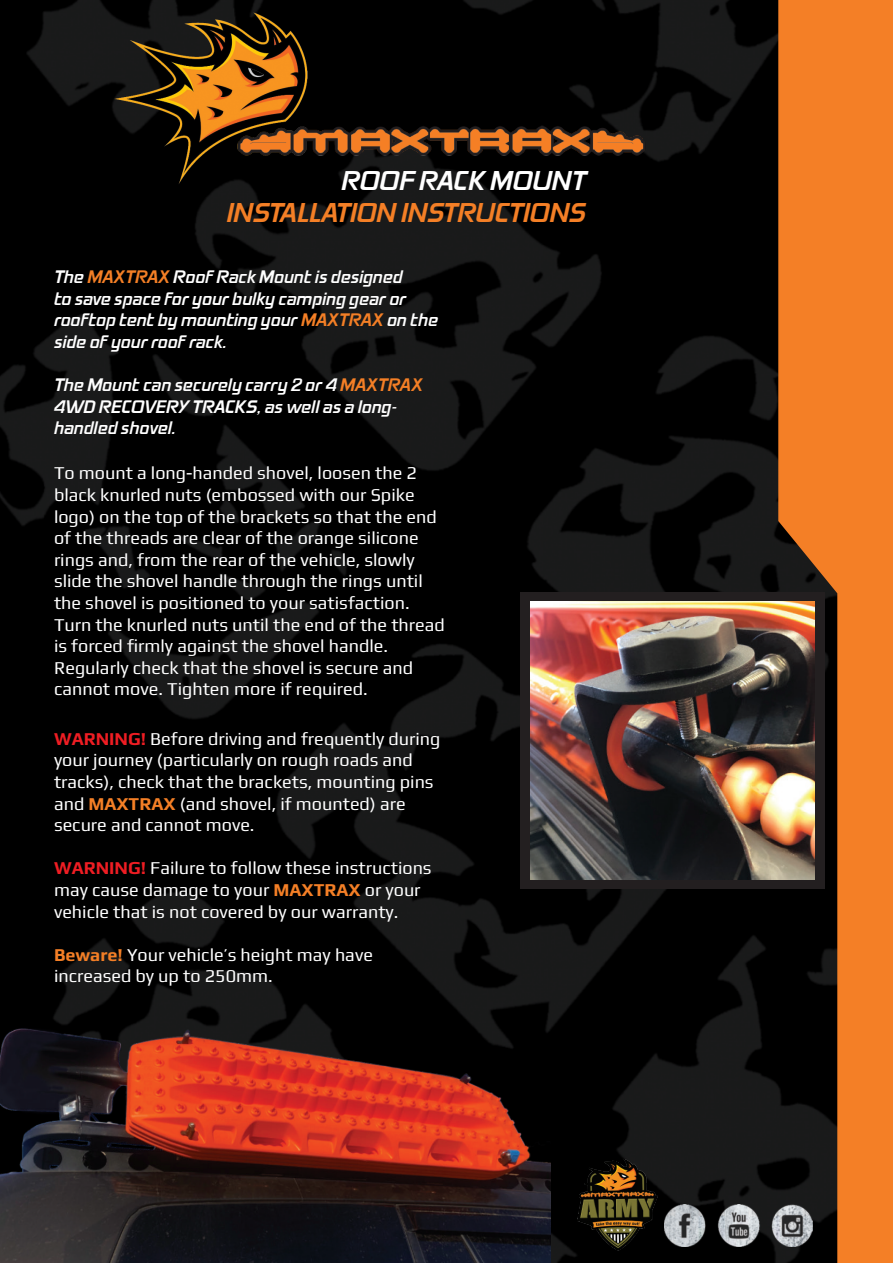
<style>
.page{position:relative;width:893px;height:1263px;background:#fff}
.page>*{position:absolute;margin:0;border:0;box-sizing:border-box;transform-origin:0 0}
.t1{font:27px "Mirth";color:#f47f26}
.t2{font:27px "Mirth";color:#fff}
.t3{font:18px/21.6px "Play";color:#fff}
.t4{font:18px/21.6px "Mirth";color:#fff}
.s1{color:#f47f26}
.s2{font-weight:700;color:#ee1d23}
.s3{font-weight:700;color:#f47f26}
</style>
<div class="page">
<img style="left:0;top:0;width:778px;height:1263px">
<img style="left:0;top:1027px;width:550px;height:236px">
<img style="left:105px;top:7px;width:549px;height:186px">
<img style="left:578px;top:1159px;width:79px;height:91px">
<img style="left:664px;top:1204px;width:114px;height:42px">
<svg style="left:778px;top:0;width:115px;height:1263px;fill:#f47f26"></svg>
<div style="left:520px;top:592px;width:304px;height:296px;background:#231f20"></div>
<img style="left:531px;top:601px;width:284px;height:278px">
<p class="t2" style="left:342px;top:164px;width:246px">ROOF RACK MOUNT</p>
<p class="t1" style="left:227px;top:197px;width:361px">INSTALLATION INSTRUCTIONS</p>
<p class="t4" style="left:54px;top:266px;width:386px">The <span class="s1">MAXTRAX</span> Roof Rack Mount is designed<br>to save space for your bulky camping gear or rooftop tent by mounting your <span class="s1">MAXTRAX</span> on the side of your roof rack.</p>
<p class="t4" style="left:54px;top:374px;width:370px">The Mount can securely carry 2 or 4 <span class="s1">MAXTRAX<br></span>4WD RECOVERY TRACKS, as well as a long&shy;handled shovel.</p>
<p class="t3" style="left:54px;top:461px;width:392px">To mount a long-handed shovel, loosen the 2 black knurled nuts (embossed with our Spike logo) on the top of the brackets so that the end of the threads are clear of the orange silicone rings and, from the rear of the vehicle, slowly slide the shovel handle through the rings until the shovel is positioned to your satisfaction.<br>Turn the knurled nuts until the end of the thread is forced firmly against the shovel handle.<br>Regularly check that the shovel is secure and cannot move. Tighten more if required.</p>
<p class="t3" style="left:54px;top:727px;width:388px"><span class="s2">WARNING!</span> Before driving and frequently during your journey (particularly on rough roads and tracks), check that the brackets, mounting pins and <span class="s3">MAXTRAX</span> (and shovel, if mounted) are secure and cannot move.</p>
<p class="t3" style="left:54px;top:856px;width:379px"><span class="s2">WARNING!</span> Failure to follow these instructions may cause damage to your <span class="s3">MAXTRAX</span> or your vehicle that is not covered by our warranty.</p>
<p class="t3" style="left:54px;top:943px;width:320px"><span class="s3">Beware!</span> Your vehicle’s height may have increased by up to 250mm.</p>
</div>
